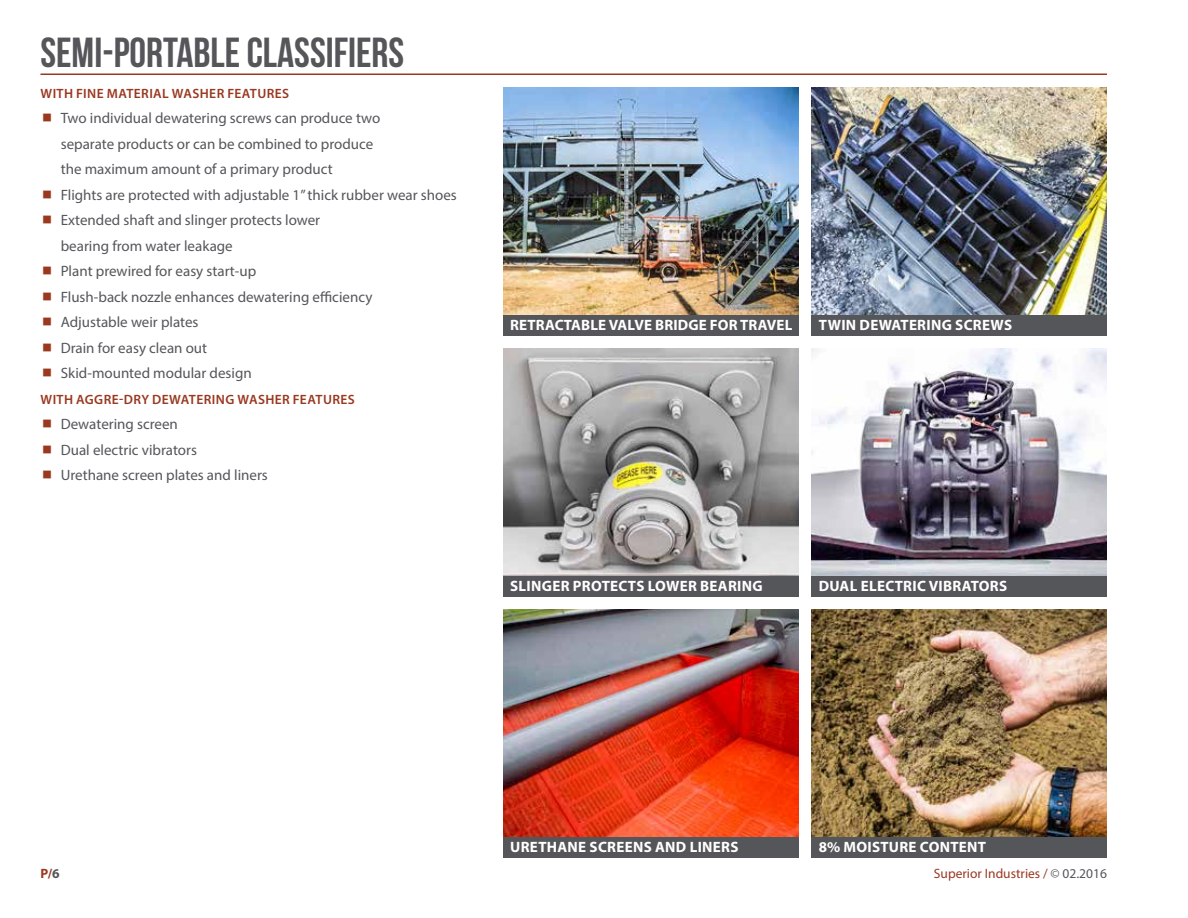
<style>
.page{position:relative;width:1188px;height:918px;background:#fff}
.page>*{position:absolute;margin:0;border:0;box-sizing:border-box;transform-origin:0 0}
.t1{font:42px "Bebas Neue";color:#55565a}
.t2{font:15px/25.5px "Myriad Pro";color:#55565a}
.t3{font:700 15px "Myriad Pro";letter-spacing:.02em;color:#fff}
.t4{font:600 13.5px "Myriad Pro";letter-spacing:.03em;color:#9a3820}
.t5{font:13.5px "Myriad Pro";color:#9a3820}
.t6{font:700 13.5px "Myriad Pro";color:#9a3820}
.s1{color:#55565a}
</style>
<div class="page">
<img style="left:812px;top:349px;width:295px;height:227px">
<div style="left:812px;top:576px;width:295px;height:20px;background:#55565a"></div>
<img style="left:503px;top:349px;width:295px;height:227px">
<div style="left:503px;top:576px;width:295px;height:20px;background:#55565a"></div>
<img style="left:812px;top:610px;width:295px;height:227px">
<div style="left:812px;top:837px;width:295px;height:20px;background:#55565a"></div>
<img style="left:503px;top:88px;width:295px;height:227px">
<div style="left:503px;top:315px;width:295px;height:20px;background:#55565a"></div>
<img style="left:812px;top:88px;width:295px;height:227px">
<div style="left:812px;top:315px;width:295px;height:20px;background:#55565a"></div>
<img style="left:503px;top:610px;width:295px;height:227px">
<div style="left:503px;top:837px;width:295px;height:20px;background:#55565a"></div>
<hr style="left:40px;top:74px;width:1067px;height:1px;background:#9a3820">
<h1 class="t1" style="left:40px;top:30px;width:365px">SEMI-PORTABLE CLASSIFIERS</h1>
<p class="t4" style="left:41px;top:85px;width:250px">WITH FINE MATERIAL WASHER FEATURES</p>
<p class="t2" style="left:61px;top:105px;width:398px">Two individual dewatering screws can produce two<br>separate products or can be combined to produce<br>the maximum amount of a primary product<br>Flights are protected with adjustable 1” thick rubber wear shoes Extended shaft and slinger protects lower<br>bearing from water leakage<br>Plant prewired for easy start-up<br>Flush-back nozzle enhances dewatering efficiency<br>Adjustable weir plates<br>Drain for easy clean out<br>Skid-mounted modular design</p>
<p class="t4" style="left:41px;top:391px;width:316px">WITH AGGRE-DRY DEWATERING WASHER FEATURES</p>
<p class="t2" style="left:61px;top:411px;width:209px">Dewatering screen<br>Dual electric vibrators<br>Urethane screen plates and liners</p>
<p class="t3" style="left:510px;top:315px;width:284px">RETRACTABLE VALVE BRIDGE FOR TRAVEL</p>
<p class="t3" style="left:819px;top:315px;width:195px">TWIN DEWATERING SCREWS</p>
<p class="t3" style="left:510px;top:576px;width:254px">SLINGER PROTECTS LOWER BEARING</p>
<p class="t3" style="left:819px;top:576px;width:190px">DUAL ELECTRIC VIBRATORS</p>
<p class="t3" style="left:510px;top:837px;width:230px">URETHANE SCREENS AND LINERS</p>
<p class="t3" style="left:819px;top:837px;width:169px">8% MOISTURE CONTENT</p>
<p class="t6" style="left:40px;top:864px;width:21px">P/<span class="s1">6</span></p>
<p class="t5" style="left:934px;top:865px;width:175px">Superior Industries / <span class="s1">© 02.2016</span></p>
</div>
